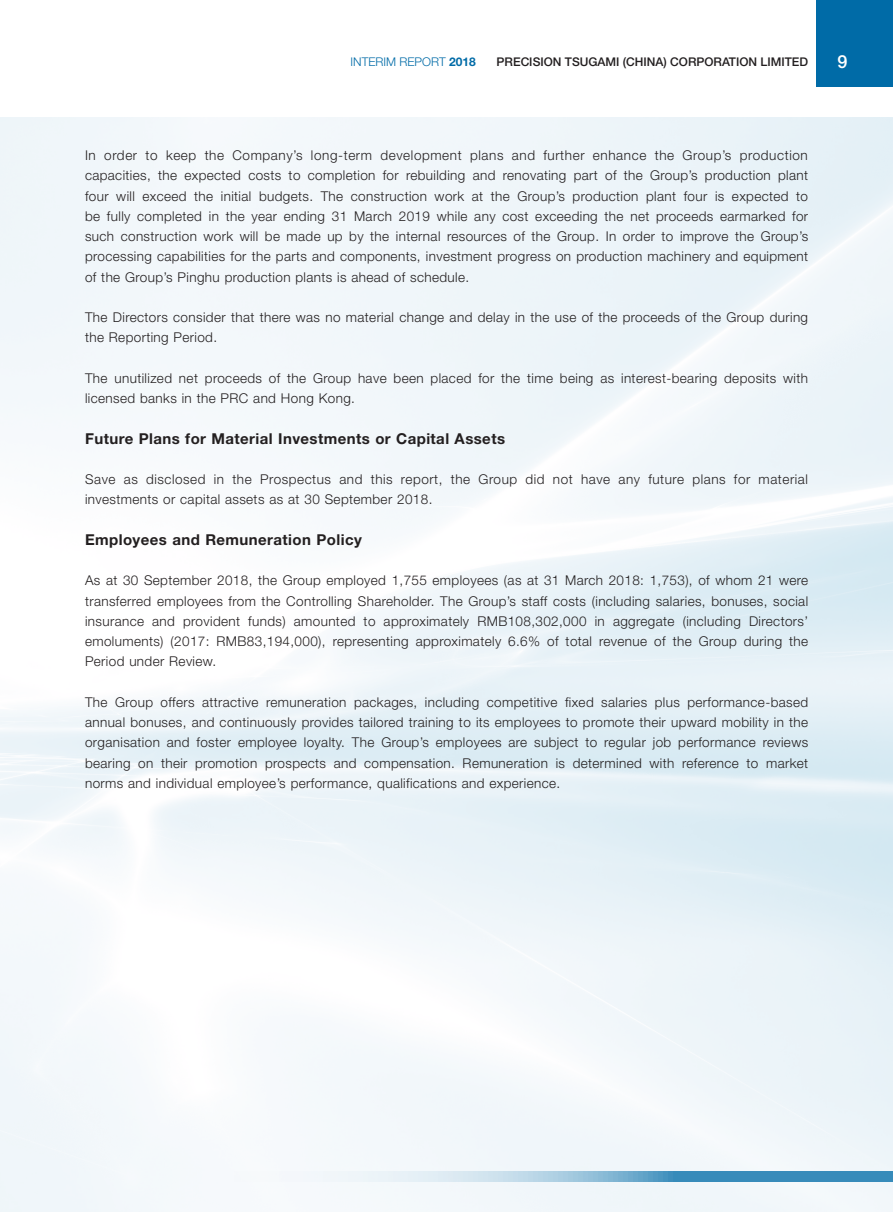
<style>
.page{position:relative;width:893px;height:1212px;background:#fff}
.page>*{position:absolute;margin:0;border:0;box-sizing:border-box;transform-origin:0 0}
.t1{font:500 18px "Helvetica Neue LT Std";color:#fff}
.t2{font:700 15px "Helvetica Neue LT Std";letter-spacing:.03em;color:#231f20}
.t3{font:300 13.5px/20.2px "Helvetica Neue LT Std";letter-spacing:.03em;color:#231f20;text-align:justify}
.t4{font:500 12px "Helvetica Neue LT Std";color:#231f20}
.t5{font:300 12px "Helvetica Neue LT Std";color:#006ba7}
.t6{font:700 12px "Helvetica Neue LT Std";color:#006ba7}
.s1{font-weight:300}
</style>
<div class="page">
<div style="left:816px;top:0;width:77px;height:87px;background:#006ba7"></div>
<svg style="left:0;top:1171px;width:893px;height:11px"></svg>
<p class="t5" style="left:351px;top:55px;width:11px">Inte</p>
<p class="t5" style="left:375px;top:55px;width:33px">rim Rep</p>
<p class="t6" style="left:422px;top:54px;width:55px"><span class="s1">ort</span> 2018</p>
<p class="t4" style="left:497px;top:55px;width:313px">PRECISION TSUGAMI (CHINA) CORPORATION LIMITED</p>
<h1 class="t1" style="left:838px;top:51px;width:12px">9</h1>
<p class="t3" style="left:85px;top:145px;width:725px">In order to keep the Company’s long-term development plans and further enhance the Group’s production capacities, the expected costs to completion for rebuilding and renovating part of the Group’s production plant four will exceed the initial budgets. The construction work at the Group’s production plant four is expected to be fully completed in the year ending 31 March 2019 while any cost exceeding the net proceeds earmarked for such construction work will be made up by the internal resources of the Group. In order to improve the Group’s processing capabilities for the parts and components, investment progress on production machinery and equipment of the Group’s Pinghu production plants is ahead of schedule.</p>
<p class="t3" style="left:85px;top:307px;width:725px">The Directors consider that there was no material change and delay in the use of the proceeds of the Group during the Reporting Period.</p>
<p class="t3" style="left:85px;top:368px;width:724px">The unutilized net proceeds of the Group have been placed for the time being as interest-bearing deposits with licensed banks in the PRC and Hong Kong.</p>
<p class="t2" style="left:85px;top:429px;width:422px">Future Plans for Material Investments or Capital Assets</p>
<p class="t3" style="left:85px;top:469px;width:724px">Save as disclosed in the Prospectus and this report, the Group did not have any future plans for material investments or capital assets as at 30 September 2018.</p>
<p class="t2" style="left:85px;top:530px;width:278px">Employees and Remuneration Policy</p>
<p class="t3" style="left:85px;top:570px;width:725px">As at 30 September 2018, the Group employed 1,755 employees (as at 31 March 2018: 1,753), of whom 21 were transferred employees from the Controlling Shareholder. The Group’s staff costs (including salaries, bonuses, social insurance and provident funds) amounted to approximately RMB108,302,000 in aggregate (including Directors’ emoluments) (2017: RMB83,194,000), representing approximately 6.6% of total revenue of the Group during the Period under Review.</p>
<p class="t3" style="left:85px;top:692px;width:725px">The Group offers attractive remuneration packages, including competitive fixed salaries plus performance-based annual bonuses, and continuously provides tailored training to its employees to promote their upward mobility in the organisation and foster employee loyalty. The Group’s employees are subject to regular job performance reviews bearing on their promotion prospects and compensation. Remuneration is determined with reference to market norms and individual employee’s performance, qualifications and experience.</p>
</div>
